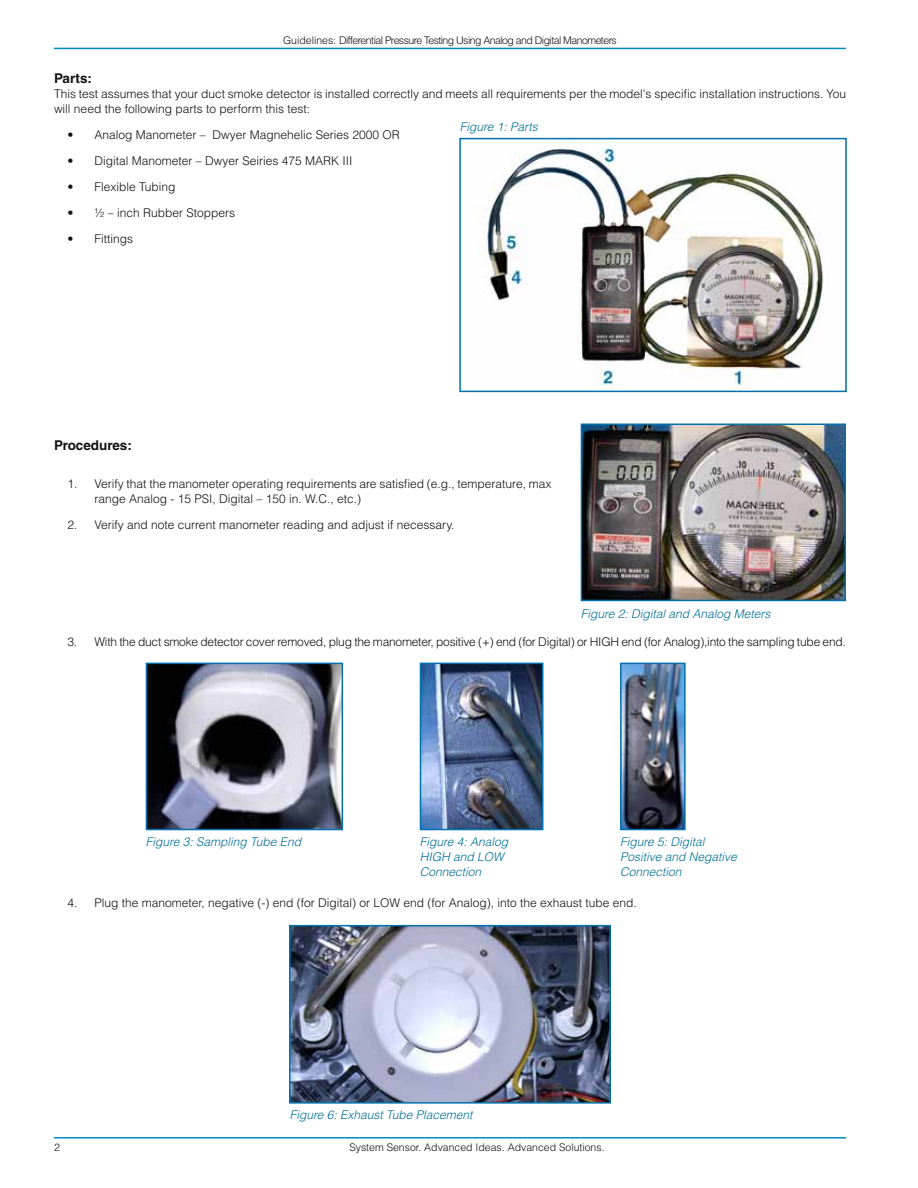
<style>
.page{position:relative;width:918px;height:1188px;background:#fff}
.page>*{position:absolute;margin:0;border:0;box-sizing:border-box;transform-origin:0 0}
.t1{font:700 13.5px "Helvetica LT Std";color:#121212}
.t2{font:300 12px/15px "Helvetica LT Std";color:#121212}
.t3{font:italic 300 12px/15px "Helvetica LT Std";color:#006d95}
.t4{font:300 12px "Helvetica LT Std";letter-spacing:-.02em;color:#121212}
.t5{font:300 10.5px "Helvetica LT Std";letter-spacing:-.05em;color:#121212}
.t6{font:300 10.5px "Helvetica LT Std";color:#121212}
</style>
<div class="page">
<hr style="left:54px;top:48px;width:792px;height:1px;background:#008bbc">
<hr style="left:54px;top:1137px;width:792px;height:2px;background:#008bbc">
<img style="left:484px;top:141px;width:340px;height:248px">
<div style="left:459px;top:138px;width:388px;height:254px;border:2px solid #0071ad"></div>
<img style="left:584px;top:427px;width:259px;height:171px">
<div style="left:581px;top:424px;width:265px;height:177px;border:2px solid #0071ad"></div>
<img style="left:423px;top:666px;width:117px;height:161px">
<div style="left:420px;top:663px;width:123px;height:167px;border:2px solid #0071ad"></div>
<img style="left:623px;top:666px;width:60px;height:161px">
<div style="left:620px;top:663px;width:66px;height:167px;border:2px solid #0071ad"></div>
<img style="left:149px;top:666px;width:191px;height:161px">
<div style="left:146px;top:663px;width:197px;height:167px;border:2px solid #0071ad"></div>
<img style="left:292px;top:928px;width:316px;height:173px">
<div style="left:289px;top:925px;width:322px;height:179px;border:2px solid #0071ad"></div>
<p class="t5" style="left:283px;top:34px;width:335px">Guidelines: Differential Pressure Testing Using Analog and Digital Manometers</p>
<p class="t1" style="left:54px;top:70px;width:40px">Parts:</p>
<p class="t2" style="left:54px;top:86px;width:794px">This test assumes that your duct smoke detector is installed correctly and meets all requirements per the model's specific installation instructions. You will need the following parts to perform this test:</p>
<p class="t2" style="left:68px;top:128px;width:334px">• Analog Manometer – Dwyer Magnehelic Series 2000 OR</p>
<p class="t2" style="left:68px;top:153px;width:287px">• Digital Manometer – Dwyer Seiries 475 MARK III</p>
<p class="t2" style="left:68px;top:179px;width:109px">• Flexible Tubing</p>
<p class="t2" style="left:68px;top:205px;width:169px">• ½ – inch Rubber Stoppers</p>
<p class="t2" style="left:68px;top:231px;width:67px">• Fittings</p>
<p class="t3" style="left:460px;top:119px;width:80px">Figure 1: Parts</p>
<p class="t1" style="left:54px;top:437px;width:79px">Procedures:</p>
<p class="t2" style="left:95px;top:476px;width:458px;text-indent:-27px">1. Verify that the manometer operating requirements are satisfied (e.g., temperature, max range Analog - 15 PSI, Digital – 150 in. W.C., etc.)</p>
<p class="t2" style="left:68px;top:517px;width:389px">2. Verify and note current manometer reading and adjust if necessary.</p>
<p class="t3" style="left:581px;top:606px;width:191px">Figure 2: Digital and Analog Meters</p>
<p class="t4" style="left:68px;top:634px;width:780px">3. With the duct smoke detector cover removed, plug the manometer, positive (+) end (for Digital) or HIGH end (for Analog),into the sampling tube end.</p>
<p class="t3" style="left:146px;top:834px;width:157px">Figure 3: Sampling Tube End</p>
<p class="t3" style="left:420px;top:834px;width:90px">Figure 4: Analog<br>HIGH and LOW<br>Connection</p>
<p class="t3" style="left:620px;top:834px;width:118px">Figure 5: Digital<br>Positive and Negative<br>Connection</p>
<p class="t2" style="left:67px;top:895px;width:571px">4. Plug the manometer, negative (-) end (for Digital) or LOW end (for Analog), into the exhaust tube end.</p>
<p class="t3" style="left:290px;top:1107px;width:184px">Figure 6: Exhaust Tube Placement</p>
<p class="t5" style="left:54px;top:1140px;width:7px">2</p>
<p class="t6" style="left:349px;top:1140px;width:257px">System Sensor. Advanced Ideas. Advanced Solutions.</p>
</div>
